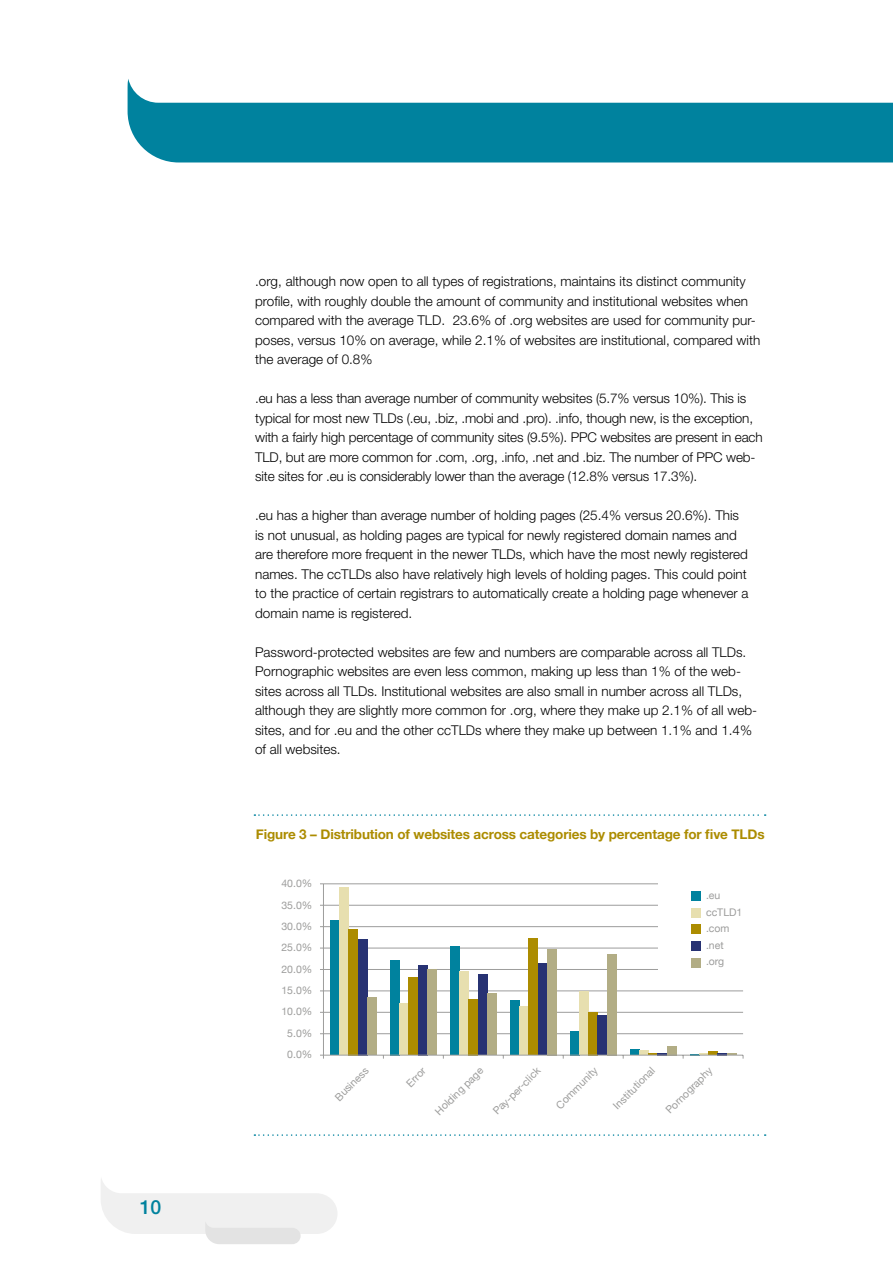
<style>
.page{position:relative;width:893px;height:1263px;background:#fff}
.page>*{position:absolute;margin:0;border:0;box-sizing:border-box;transform-origin:0 0}
.t1{font:500 19.5px "Helvetica Neue LT Pro";color:#00829e}
.t2{font:300 13.5px/19.5px "Helvetica Neue LT Std";color:#000}
.t3{font:700 13.5px "Helvetica Neue";letter-spacing:-.01em;color:#ac8c00}
.t4{font:10.5px/21.3px "Helvetica Neue";color:#9d9d9c;text-align:center}
</style>
<div class="page">
<svg style="left:101px;top:1179px;width:236px;height:65px"></svg>
<svg style="left:128px;top:79px;width:765px;height:83px;fill:#00829e"></svg>
<svg style="left:254px;top:814px;width:512px;height:2px"></svg>
<svg style="left:254px;top:1134px;width:512px;height:2px"></svg>
<hr style="left:323px;top:883px;width:420px;height:1px;background:#9d9d9c">
<hr style="left:323px;top:905px;width:420px;height:1px;background:#9d9d9c">
<hr style="left:323px;top:926px;width:420px;height:1px;background:#9d9d9c">
<hr style="left:323px;top:948px;width:420px;height:1px;background:#9d9d9c">
<hr style="left:323px;top:969px;width:420px;height:1px;background:#9d9d9c">
<hr style="left:323px;top:991px;width:420px;height:1px;background:#9d9d9c">
<hr style="left:323px;top:1012px;width:420px;height:1px;background:#9d9d9c">
<hr style="left:323px;top:1033px;width:420px;height:1px;background:#9d9d9c">
<div style="left:630px;top:1049px;width:9px;height:6px;background:#00829e"></div>
<div style="left:570px;top:1031px;width:9px;height:24px;background:#00829e"></div>
<div style="left:510px;top:1000px;width:9px;height:55px;background:#00829e"></div>
<div style="left:450px;top:946px;width:9px;height:109px;background:#00829e"></div>
<div style="left:390px;top:960px;width:10px;height:95px;background:#00829e"></div>
<div style="left:330px;top:921px;width:10px;height:134px;background:#00829e"></div>
<svg style="left:690px;top:1053px;width:18px;height:2px"></svg>
<div style="left:639px;top:1050px;width:10px;height:5px;background:#e7dfaf"></div>
<div style="left:579px;top:991px;width:10px;height:64px;background:#e7dfaf"></div>
<div style="left:519px;top:1006px;width:10px;height:49px;background:#e7dfaf"></div>
<div style="left:459px;top:971px;width:10px;height:84px;background:#e7dfaf"></div>
<div style="left:400px;top:1003px;width:9px;height:52px;background:#e7dfaf"></div>
<div style="left:340px;top:888px;width:9px;height:167px;background:#e7dfaf"></div>
<svg style="left:708px;top:1051px;width:10px;height:4px"></svg>
<div style="left:589px;top:1012px;width:9px;height:43px;background:#ac8c00"></div>
<div style="left:529px;top:938px;width:9px;height:117px;background:#ac8c00"></div>
<div style="left:469px;top:999px;width:9px;height:56px;background:#ac8c00"></div>
<div style="left:409px;top:977px;width:9px;height:78px;background:#ac8c00"></div>
<div style="left:349px;top:929px;width:9px;height:126px;background:#ac8c00"></div>
<svg style="left:649px;top:1053px;width:18px;height:2px"></svg>
<div style="left:598px;top:1016px;width:9px;height:39px;background:#273273"></div>
<div style="left:538px;top:963px;width:9px;height:92px;background:#273273"></div>
<div style="left:478px;top:975px;width:9px;height:80px;background:#273273"></div>
<div style="left:418px;top:965px;width:9px;height:90px;background:#273273"></div>
<div style="left:358px;top:939px;width:9px;height:116px;background:#273273"></div>
<svg style="left:718px;top:1053px;width:18px;height:2px"></svg>
<div style="left:667px;top:1046px;width:9px;height:9px;background:#b2ad85"></div>
<div style="left:607px;top:954px;width:9px;height:101px;background:#b2ad85"></div>
<div style="left:547px;top:949px;width:9px;height:106px;background:#b2ad85"></div>
<div style="left:487px;top:993px;width:9px;height:62px;background:#b2ad85"></div>
<div style="left:427px;top:970px;width:9px;height:85px;background:#b2ad85"></div>
<div style="left:367px;top:997px;width:9px;height:58px;background:#b2ad85"></div>
<hr style="left:323px;top:884px;width:1px;height:171px;background:#9d9d9c">
<hr style="left:323px;top:1055px;width:420px;height:1px;background:#9d9d9c">
<div style="left:658px;top:880px;width:96px;height:100px;background:#fff"></div>
<div style="left:691px;top:891px;width:10px;height:9px;background:#00829e"></div>
<div style="left:691px;top:908px;width:10px;height:9px;background:#e7dfaf"></div>
<div style="left:691px;top:924px;width:10px;height:10px;background:#ac8c00"></div>
<div style="left:691px;top:941px;width:10px;height:9px;background:#273273"></div>
<div style="left:691px;top:958px;width:10px;height:9px;background:#b2ad85"></div>
<h1 class="t1" style="left:140px;top:1195px;width:23px">10</h1>
<p class="t2" style="left:255px;top:271px;width:507px">.org, although now open to all types of registrations, maintains its distinct community profile, with roughly double the amount of community and institutional websites when compared with the average TLD. 23.6% of .org websites are used for community pur&shy;poses, versus 10% on average, while 2.1% of websites are institutional, compared with the average of 0.8%</p>
<p class="t2" style="left:255px;top:388px;width:509px">.eu has a less than average number of community websites (5.7% versus 10%). This is typical for most new TLDs (.eu, .biz, .mobi and .pro). .info, though new, is the exception, with a fairly high percentage of community sites (9.5%). PPC websites are present in each TLD, but are more common for .com, .org, .info, .net and .biz. The number of PPC web&shy;site sites for .eu is considerably lower than the average (12.8% versus 17.3%).</p>
<p class="t2" style="left:255px;top:505px;width:495px">.eu has a higher than average number of holding pages (25.4% versus 20.6%). This is not unusual, as holding pages are typical for newly registered domain names and are therefore more frequent in the newer TLDs, which have the most newly registered names. The ccTLDs also have relatively high levels of holding pages. This could point to the practice of certain registrars to automatically create a holding page whenever a domain name is registered.</p>
<p class="t2" style="left:255px;top:642px;width:503px">Password-protected websites are few and numbers are comparable across all TLDs.<br>Pornographic websites are even less common, making up less than 1% of the web&shy;sites across all TLDs. Institutional websites are also small in number across all TLDs, although they are slightly more common for .org, where they make up 2.1% of all web&shy;sites, and for .eu and the other ccTLDs where they make up between 1.1% and 1.4% of all websites.</p>
<p class="t3" style="left:256px;top:826px;width:510px">Figure 3 – Distribution of websites across categories by percentage for five TLDs</p>
<p class="t4" style="left:281px;top:873px;width:32px">40.0%<br>35.0%<br>30.0%<br>25.0%<br>20.0%<br>15.0%<br>10.0%<br>5.0%<br>0.0%</p>
<p class="t4" style="left:706px;top:887px;width:38px;line-height:16.5px;text-align:left">.eu ccTLD1 .com .net .org</p>
<p class="t4" style="left:329px;top:1091px;width:44px;rotate:-45deg">Business</p>
<p class="t4" style="left:400px;top:1077px;width:24px;rotate:-45deg">Error</p>
<p class="t4" style="left:429px;top:1105px;width:64px;rotate:-45deg">Holding page</p>
<p class="t4" style="left:487px;top:1105px;width:64px;rotate:-45deg">Pay-per-click</p>
<p class="t4" style="left:550px;top:1099px;width:56px;rotate:-45deg">Community</p>
<p class="t4" style="left:607px;top:1099px;width:56px;rotate:-45deg">Institutional</p>
<p class="t4" style="left:660px;top:1104px;width:62px;rotate:-45deg">Pornography</p>
</div>
